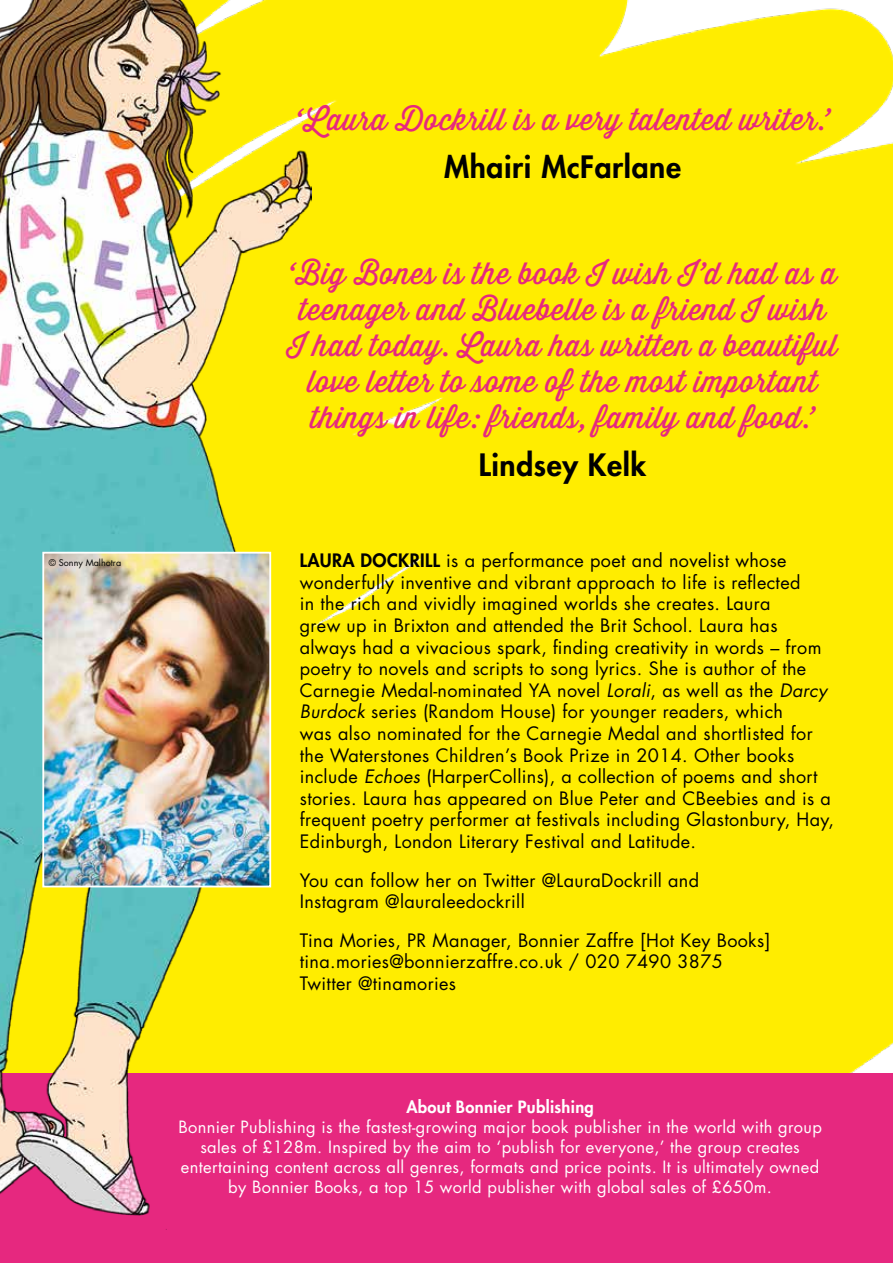
<style>
.page{position:relative;width:893px;height:1263px;background:#fff}
.page>*{position:absolute;margin:0;border:0;box-sizing:border-box;transform-origin:0 0}
.t1{font:30px/36px "Thirsty Script";letter-spacing:.02em;color:#e6287f;text-align:center}
.t2{font:800 30px "Futura";letter-spacing:.02em;color:#000}
.t3{font:18px/21.6px "Futura";letter-spacing:.02em;color:#000}
.t4{font:16.5px/19.8px "Futura";letter-spacing:.02em;color:#fff;text-align:center}
.t5{font:800 16.5px "Futura";letter-spacing:.02em;color:#fff}
.t6{font:9px "Futura";color:#000}
.s1{font-weight:800}
.s2{font-style:italic}
</style>
<div class="page">
<div style="left:311px;top:0;width:582px;height:1074px;background:#ffed00"></div>
<div style="left:0;top:1074px;width:893px;height:189px;background:#e6287f"></div>
<img style="left:0;top:0;width:311px;height:1216px">
<img style="left:45px;top:555px;width:223px;height:329px">
<div style="left:42px;top:552px;width:229px;height:335px;border:2px solid #fff"></div>
<p class="t6" style="left:49px;top:557px;width:74px">© Sonny Malhotra</p>
<h1 class="t1" style="left:295px;top:101px;width:536px">‘Laura Dockrill is a very talented writer.’</h1>
<h1 class="t2" style="left:444px;top:147px;width:238px">Mhairi McFarlane</h1>
<h1 class="t1" style="left:288px;top:255px;width:551px">‘Big Bones is the book I wish I’d had as a teenager and Bluebelle is a friend I wish I had today. Laura has written a beautiful love letter to some of the most important things in life: friends, family and food.’</h1>
<h1 class="t2" style="left:479px;top:445px;width:169px">Lindsey Kelk</h1>
<p class="t3" style="left:300px;top:549px;width:536px"><span class="s1">LAURA DOCKRILL</span> is a performance poet and novelist whose wonderfully inventive and vibrant approach to life is reflected<br>in the rich and vividly imagined worlds she creates. Laura<br>grew up in Brixton and attended the Brit School. Laura has always had a vivacious spark, finding creativity in words – from poetry to novels and scripts to song lyrics. She is author of the Carnegie Medal-nominated YA novel <span class="s2">Lorali</span>, as well as the <span class="s2">Darcy Burdock</span> series (Random House) for younger readers, which<br>was also nominated for the Carnegie Medal and shortlisted for the Waterstones Children’s Book Prize in 2014. Other books include <span class="s2">Echoes</span> (HarperCollins), a collection of poems and short stories. Laura has appeared on Blue Peter and CBeebies and is a frequent poetry performer at festivals including Glastonbury, Hay, Edinburgh, London Literary Festival and Latitude.</p>
<p class="t3" style="left:300px;top:869px;width:401px">You can follow her on Twitter @LauraDockrill and<br>Instagram @lauraleedockrill</p>
<p class="t3" style="left:300px;top:929px;width:472px">Tina Mories, PR Manager, Bonnier Zaffre [Hot Key Books] tina.mories@bonnierzaffre.co.uk / 020 7490 3875<br>Twitter @tinamories</p>
<p class="t5" style="left:406px;top:1096px;width:189px">About Bonnier Publishing</p>
<p class="t4" style="left:178px;top:1117px;width:645px">Bonnier Publishing is the fastest-growing major book publisher in the world with group sales of £128m. Inspired by the aim to ‘publish for everyone,’ the group creates entertaining content across all genres, formats and price points. It is ultimately owned by Bonnier Books, a top 15 world publisher with global sales of £650m.</p>
</div>
